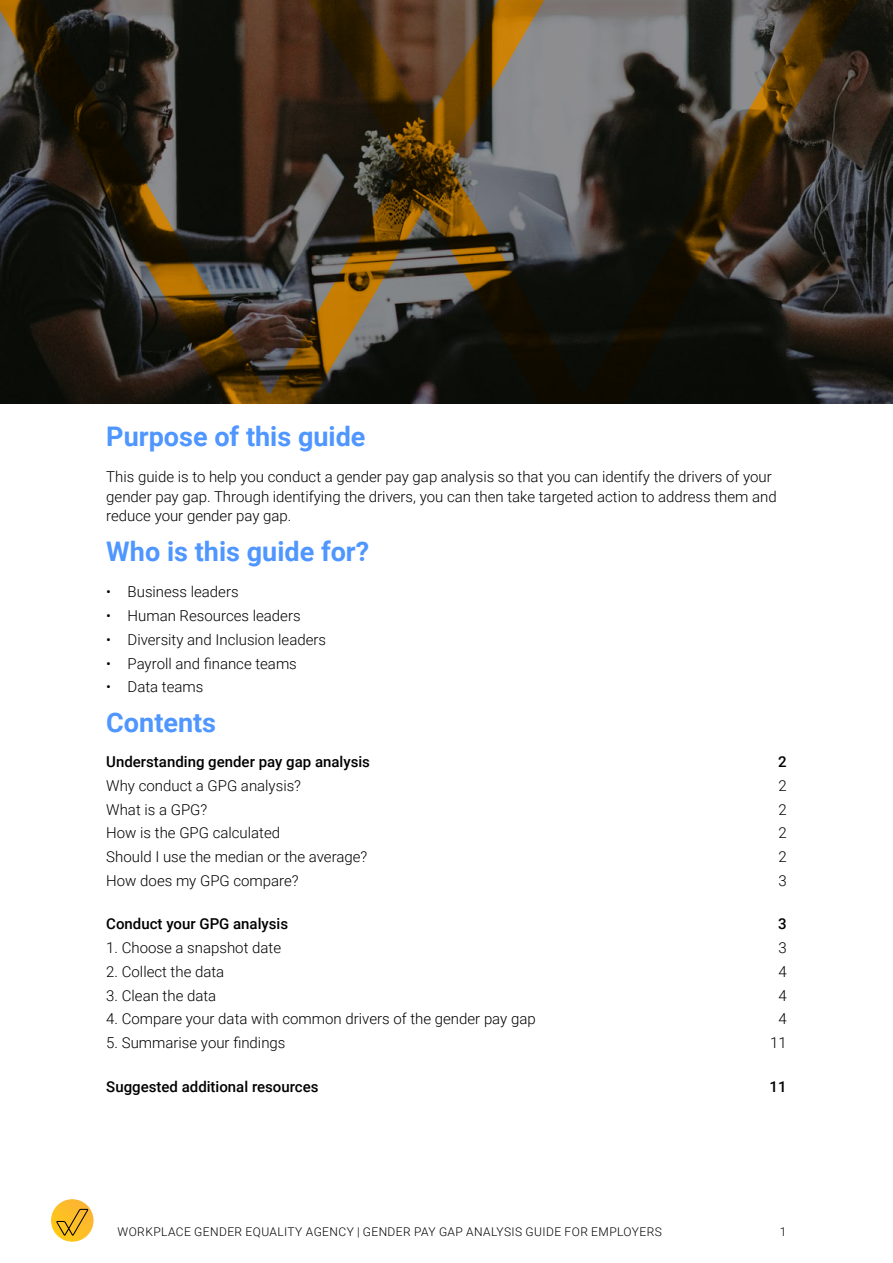
<style>
.page{position:relative;width:893px;height:1263px;background:#fff}
.page>*{position:absolute;margin:0;border:0;box-sizing:border-box;transform-origin:0 0}
._04_WGEA24_H4{font:700 27px "Roboto";color:#4f96ff}
._00_WGEA24_body{font:300 15px/19.5px "Roboto";color:#000}
._06_WGEA24_H6{font:500 15px "Roboto";color:#000}
.t1{font:300 12px "Roboto";letter-spacing:.035em;color:#000}
</style>
<div class="page">
<svg style="left:51px;top:1199px;width:43px;height:43px"></svg>
<svg style="left:56px;top:1209px;width:32px;height:27px"></svg>
<svg style="left:0;top:0;width:893px;height:404px;background:#383023"></svg>
<p class="_04_WGEA24_H4" style="left:106px;top:417px;width:261px">Purpose of this guide</p>
<p class="_00_WGEA24_body" style="left:106px;top:466px;width:672px">This guide is to help you conduct a gender pay gap analysis so that you can identify the drivers of your gender pay gap. Through identifying the drivers, you can then take targeted action to address them and reduce your gender pay gap.</p>
<p class="_04_WGEA24_H4" style="left:106px;top:532px;width:264px">Who is this guide for?</p>
<p class="_00_WGEA24_body" style="left:106px;top:582px;width:134px">• Business leaders</p>
<p class="_00_WGEA24_body" style="left:106px;top:605px;width:196px">• Human Resources leaders</p>
<p class="_00_WGEA24_body" style="left:106px;top:629px;width:221px">• Diversity and Inclusion leaders</p>
<p class="_00_WGEA24_body" style="left:106px;top:653px;width:192px">• Payroll and finance teams</p>
<p class="_00_WGEA24_body" style="left:106px;top:677px;width:99px">• Data teams</p>
<p class="_04_WGEA24_H4" style="left:106px;top:703px;width:111px">Contents</p>
<p class="_06_WGEA24_H6" style="left:106px;top:751px;width:265px">Understanding gender pay gap analysis</p>
<p class="_06_WGEA24_H6" style="left:778px;top:751px;width:10px">2</p>
<p class="_00_WGEA24_body" style="left:106px;top:775px;width:196px">Why conduct a GPG analysis?</p>
<p class="_00_WGEA24_body" style="left:778px;top:775px;width:10px">2</p>
<p class="_00_WGEA24_body" style="left:106px;top:799px;width:103px">What is a GPG?</p>
<p class="_00_WGEA24_body" style="left:778px;top:799px;width:10px">2</p>
<p class="_00_WGEA24_body" style="left:106px;top:823px;width:175px">How is the GPG calculated</p>
<p class="_00_WGEA24_body" style="left:778px;top:823px;width:10px">2</p>
<p class="_00_WGEA24_body" style="left:106px;top:846px;width:263px">Should I use the median or the average?</p>
<p class="_00_WGEA24_body" style="left:778px;top:846px;width:10px">2</p>
<p class="_00_WGEA24_body" style="left:106px;top:870px;width:194px">How does my GPG compare?</p>
<p class="_00_WGEA24_body" style="left:778px;top:870px;width:10px">3</p>
<p class="_06_WGEA24_H6" style="left:106px;top:913px;width:183px">Conduct your GPG analysis</p>
<p class="_06_WGEA24_H6" style="left:778px;top:913px;width:10px">3</p>
<p class="_00_WGEA24_body" style="left:106px;top:937px;width:176px">1. Choose a snapshot date</p>
<p class="_00_WGEA24_body" style="left:778px;top:937px;width:10px">3</p>
<p class="_00_WGEA24_body" style="left:106px;top:961px;width:120px">2. Collect the data</p>
<p class="_00_WGEA24_body" style="left:778px;top:961px;width:10px">4</p>
<p class="_00_WGEA24_body" style="left:106px;top:985px;width:111px">3. Clean the data</p>
<p class="_00_WGEA24_body" style="left:778px;top:985px;width:10px">4</p>
<p class="_00_WGEA24_body" style="left:106px;top:1009px;width:431px">4. Compare your data with common drivers of the gender pay gap</p>
<p class="_00_WGEA24_body" style="left:778px;top:1009px;width:10px">4</p>
<p class="_00_WGEA24_body" style="left:106px;top:1032px;width:181px">5. Summarise your findings</p>
<p class="_00_WGEA24_body" style="left:770px;top:1032px;width:18px">11</p>
<p class="_06_WGEA24_H6" style="left:106px;top:1076px;width:214px">Suggested additional resources</p>
<p class="_06_WGEA24_H6" style="left:770px;top:1076px;width:19px">11</p>
<p class="t1" style="left:118px;top:1223px;width:546px">WORKPLACE GENDER EQUALITY AGENCY | GENDER PAY GAP ANALYSIS GUIDE FOR EMPLOYERS</p>
<p class="t1" style="left:780px;top:1223px;width:8px">1</p>
</div>
